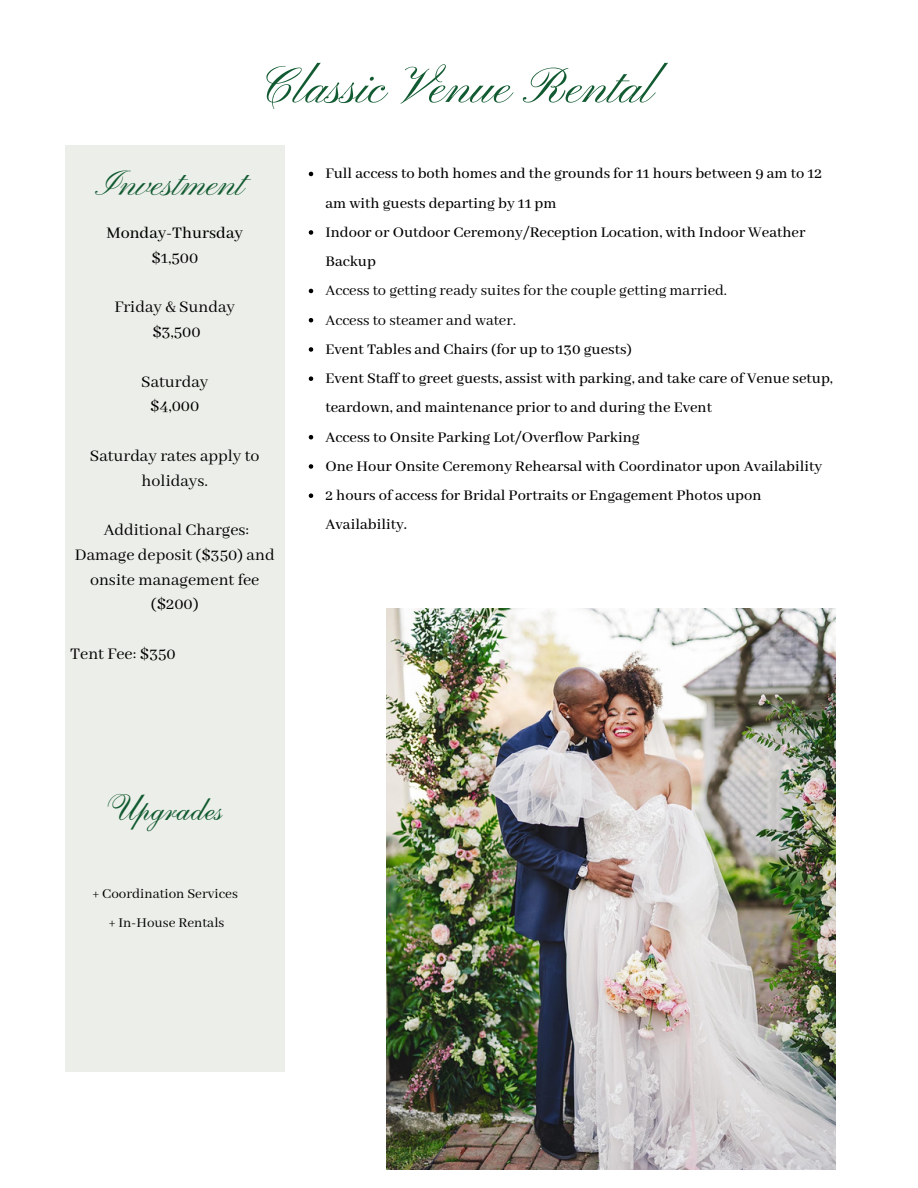
<style>
.page{position:relative;width:918px;height:1188px;background:#fff}
.page>*{position:absolute;margin:0;border:0;box-sizing:border-box;transform-origin:0 0}
.t1{font:51px "Pinyon Script";color:#125b32}
.t2{font:36px "Pinyon Script";color:#125b32}
.t3{font:36px "ALS Script";color:#125b32}
.t4{font:18px/24.8px "Abhaya Libre";color:#000;text-align:center}
.t5{font:500 18px/24.8px "Abhaya Libre";color:#000;text-align:center}
.t6{font:500 16.5px/29.2px "Abhaya Libre";color:#000}
.t7{font:16.5px "Abhaya Libre";color:#000}
.t8{font:15px "Abhaya Libre";color:#000}
.s1{font-weight:400}
</style>
<div class="page">
<div style="left:65px;top:145px;width:220px;height:927px;background:#ecefe9"></div>
<img style="left:387px;top:609px;width:449px;height:561px">
<svg style="left:309px;top:172px;width:4px;height:4px"></svg>
<svg style="left:309px;top:230px;width:4px;height:5px"></svg>
<svg style="left:309px;top:289px;width:4px;height:4px"></svg>
<svg style="left:309px;top:318px;width:4px;height:4px"></svg>
<svg style="left:309px;top:347px;width:4px;height:5px"></svg>
<svg style="left:309px;top:376px;width:4px;height:5px"></svg>
<svg style="left:309px;top:435px;width:4px;height:4px"></svg>
<svg style="left:309px;top:464px;width:4px;height:5px"></svg>
<svg style="left:309px;top:493px;width:4px;height:5px"></svg>
<p class="t1" style="left:263px;top:58px;width:394px">Classic Venue Rental</p>
<p class="t2" style="left:101px;top:164px;width:146px">Investment</p>
<p class="t5" style="left:106px;top:221px;width:138px">Monday-Thursday <span class="s1">$1,500</span></p>
<p class="t4" style="left:114px;top:295px;width:122px">Friday &amp; Sunday $3,500</p>
<p class="t4" style="left:141px;top:370px;width:69px">Saturday $4,000</p>
<p class="t4" style="left:90px;top:444px;width:171px">Saturday rates apply to holidays.</p>
<p class="t4" style="left:75px;top:518px;width:201px">Additional Charges:<br>Damage deposit ($350) and onsite management fee ($200)</p>
<p class="t4" style="left:70px;top:642px;width:107px">Tent Fee: $350</p>
<h3 class="t6" style="left:326px;top:160px;width:498px">Full access to both homes and the grounds for 11 hours between 9 am to 12 am with guests departing by 11 pm</h3>
<h3 class="t6" style="left:326px;top:218px;width:481px">Indoor or Outdoor Ceremony/Reception Location, with Indoor Weather<br>Backup</h3>
<h3 class="t7" style="left:326px;top:282px;width:403px">Access to getting ready suites for the couple getting married.</h3>
<h3 class="t7" style="left:326px;top:311px;width:192px">Access to steamer and water.</h3>
<h3 class="t6" style="left:326px;top:335px;width:308px">Event Tables and Chairs (for up to 130 guests)</h3>
<h3 class="t6" style="left:326px;top:364px;width:509px">Event Staff to greet guests, assist with parking, and take care of Venue setup, teardown, and maintenance prior to and during the Event</h3>
<h2 class="t6" style="left:326px;top:423px;width:316px">Access to Onsite Parking Lot/Overflow Parking</h2>
<h2 class="t6" style="left:326px;top:452px;width:498px">One Hour Onsite Ceremony Rehearsal with Coordinator upon Availability</h2>
<p class="t6" style="left:326px;top:481px;width:437px">2 hours of access for Bridal Portraits or Engagement Photos upon<br>Availability.</p>
<p class="t3" style="left:106px;top:793px;width:119px">Upgrades</p>
<p class="t8" style="left:92px;top:886px;width:147px">+ Coordination Services</p>
<p class="t8" style="left:109px;top:914px;width:117px">+ In-House Rentals</p>
</div>
